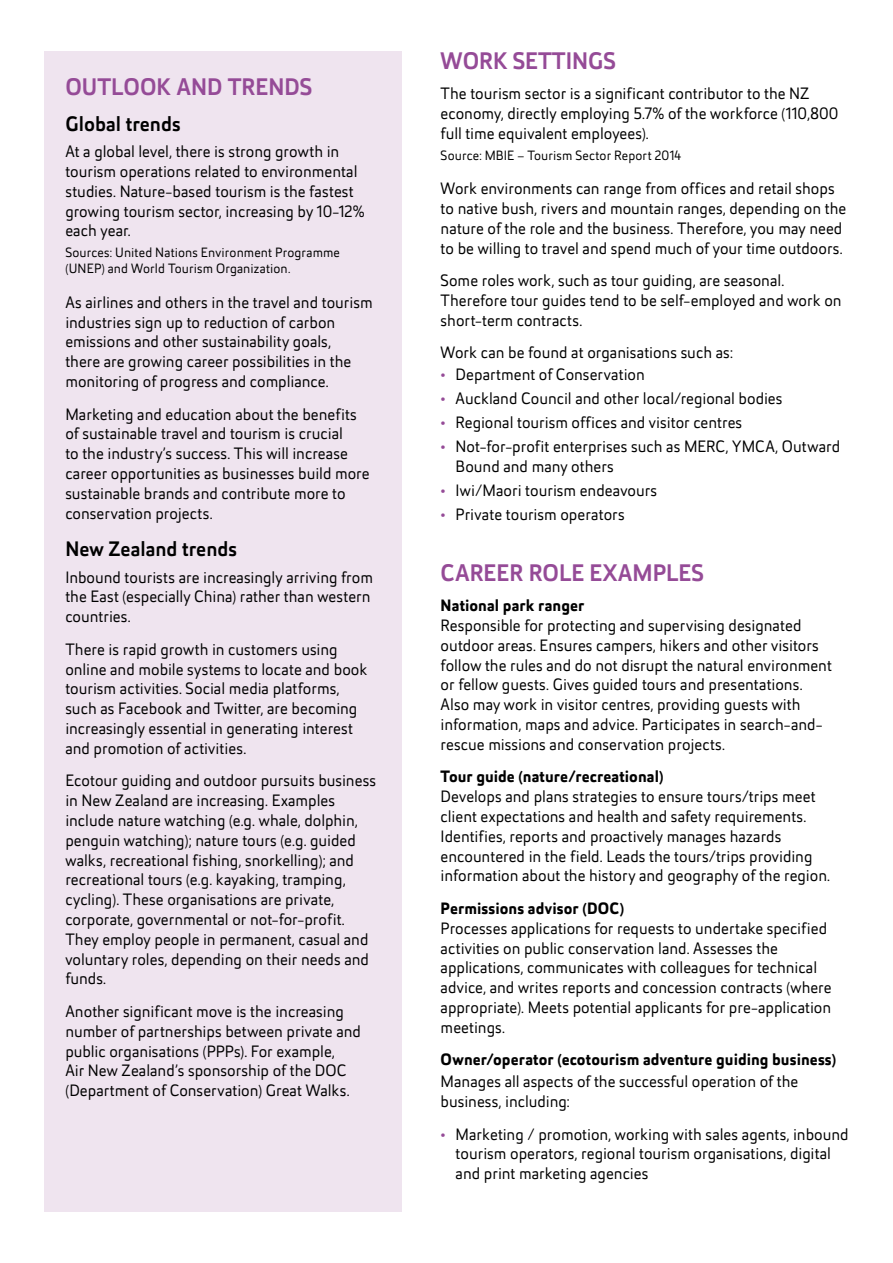
<style>
.page{position:relative;width:893px;height:1263px;background:#fff}
.page>*{position:absolute;margin:0;border:0;box-sizing:border-box;transform-origin:0 0}
.t1{font:500 24px "Helia Core";color:#954b97}
.t2{font:500 21px "Helia Core";color:#000}
.t3{font:16.5px/19.8px "Helia Core";color:#000}
.t4{font:700 16.5px "Helia Core";color:#000}
.t5{font:13.5px/16.2px "Helia Core";letter-spacing:.01em;color:#000}
.s1{color:#954b97}
</style>
<div class="page">
<div style="left:44px;top:51px;width:357px;height:1161px;background:#efe4ef"></div>
<h1 class="t1" style="left:65px;top:71px;width:248px">OUTLOOK AND TRENDS</h1>
<p class="t2" style="left:65px;top:109px;width:117px">Global trends</p>
<p class="t3" style="left:65px;top:141px;width:301px">At a global level, there is strong growth in tourism operations related to environmental studies. Nature-based tourism is the fastest growing tourism sector, increasing by 10-12% each year.</p>
<p class="t5" style="left:65px;top:244px;width:276px">Sources: United Nations Environment Programme (UNEP) and World Tourism Organization.</p>
<p class="t3" style="left:65px;top:292px;width:309px">As airlines and others in the travel and tourism industries sign up to reduction of carbon emissions and other sustainability goals,<br>there are growing career possibilities in the monitoring of progress and compliance.</p>
<p class="t3" style="left:65px;top:404px;width:306px">Marketing and education about the benefits of sustainable travel and tourism is crucial<br>to the industry’s success. This will increase career opportunities as businesses build more sustainable brands and contribute more to conservation projects.</p>
<p class="t2" style="left:65px;top:535px;width:173px">New Zealand trends</p>
<p class="t3" style="left:65px;top:567px;width:309px">Inbound tourists are increasingly arriving from the East (especially China) rather than western countries.</p>
<p class="t3" style="left:65px;top:639px;width:303px">There is rapid growth in customers using online and mobile systems to locate and book tourism activities. Social media platforms, such as Facebook and Twitter, are becoming increasingly essential in generating interest and promotion of activities.</p>
<p class="t3" style="left:65px;top:771px;width:312px">Ecotour guiding and outdoor pursuits business in New Zealand are increasing. Examples include nature watching (e.g. whale, dolphin, penguin watching); nature tours (e.g. guided walks, recreational fishing, snorkelling); and recreational tours (e.g. kayaking, tramping, cycling). These organisations are private, corporate, governmental or not-for-profit.<br>They employ people in permanent, casual and voluntary roles, depending on their needs and funds.</p>
<p class="t3" style="left:65px;top:1001px;width:297px">Another significant move is the increasing number of partnerships between private and public organisations (PPPs). For example,<br>Air New Zealand’s sponsorship of the DOC (Department of Conservation) Great Walks.</p>
<h1 class="t1" style="left:441px;top:44px;width:177px">WORK SETTINGS</h1>
<p class="t3" style="left:441px;top:84px;width:399px">The tourism sector is a significant contributor to the NZ economy, directly employing 5.7% of the workforce (110,800 full time equivalent employees).</p>
<p class="t5" style="left:441px;top:147px;width:242px">Source: MBIE – Tourism Sector Report 2014</p>
<p class="t3" style="left:441px;top:178px;width:407px">Work environments can range from offices and retail shops to native bush, rivers and mountain ranges, depending on the nature of the role and the business. Therefore, you may need to be willing to travel and spend much of your time outdoors.</p>
<p class="t3" style="left:441px;top:270px;width:402px">Some roles work, such as tour guiding, are seasonal.<br>Therefore tour guides tend to be self-employed and work on short-term contracts.</p>
<p class="t3" style="left:441px;top:343px;width:294px">Work can be found at organisations such as:</p>
<p class="t3" style="left:441px;top:364px;width:206px"><span class="s1">•</span> Department of Conservation</p>
<p class="t3" style="left:441px;top:388px;width:343px"><span class="s1">•</span> Auckland Council and other local/regional bodies</p>
<p class="t3" style="left:441px;top:413px;width:303px"><span class="s1">•</span> Regional tourism offices and visitor centres</p>
<p class="t3" style="left:456px;top:437px;width:386px;text-indent:-15px"><span class="s1">•</span> Not-for-profit enterprises such as MERC, YMCA, Outward<br>Bound and many others</p>
<p class="t3" style="left:441px;top:480px;width:218px"><span class="s1">•</span> Iwi/Maori tourism endeavours</p>
<p class="t3" style="left:441px;top:505px;width:186px"><span class="s1">•</span> Private tourism operators</p>
<h1 class="t1" style="left:441px;top:556px;width:265px">CAREER ROLE EXAMPLES</h1>
<p class="t4" style="left:441px;top:594px;width:145px">National park ranger</p>
<p class="t3" style="left:441px;top:615px;width:393px">Responsible for protecting and supervising designated outdoor areas. Ensures campers, hikers and other visitors follow the rules and do not disrupt the natural environment or fellow guests. Gives guided tours and presentations.<br>Also may work in visitor centres, providing guests with information, maps and advice. Participates in search-and&shy;rescue missions and conservation projects.</p>
<p class="t4" style="left:441px;top:765px;width:225px">Tour guide (nature/recreational)</p>
<p class="t3" style="left:441px;top:786px;width:391px">Develops and plans strategies to ensure tours/trips meet client expectations and health and safety requirements.<br>Identifies, reports and proactively manages hazards encountered in the field. Leads the tours/trips providing information about the history and geography of the region.</p>
<p class="t4" style="left:441px;top:897px;width:185px">Permissions advisor (DOC)</p>
<p class="t3" style="left:441px;top:918px;width:392px">Processes applications for requests to undertake specified activities on public conservation land. Assesses the applications, communicates with colleagues for technical advice, and writes reports and concession contracts (where appropriate). Meets potential applicants for pre-application meetings.</p>
<p class="t4" style="left:441px;top:1048px;width:397px">Owner/operator (ecotourism adventure guiding business)</p>
<p class="t3" style="left:441px;top:1071px;width:359px">Manages all aspects of the successful operation of the business, including:</p>
<p class="t3" style="left:456px;top:1124px;width:394px;text-indent:-15px"><span class="s1">•</span> Marketing / promotion, working with sales agents, inbound tourism operators, regional tourism organisations, digital and print marketing agencies</p>
</div>
